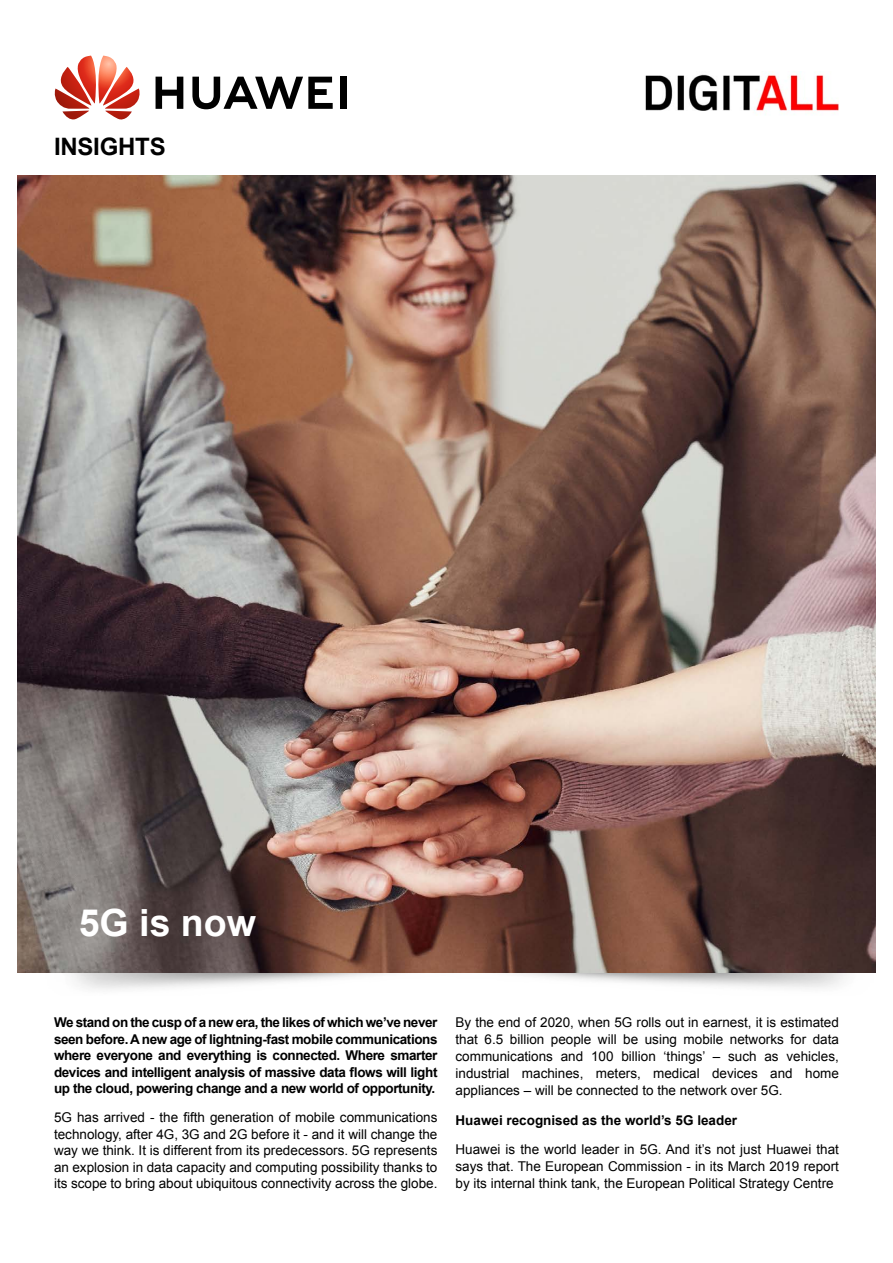
<style>
.page{position:relative;width:893px;height:1263px;background:#fff}
.page>*{position:absolute;margin:0;border:0;box-sizing:border-box;transform-origin:0 0}
.Title_1{font:700 37.5px "Arial";color:#fff}
.t1{font:700 24px "Arial";letter-spacing:-.01em;color:#000}
.Body{font:13.5px/17px "Arial";color:#000;text-align:justify}
.Body-2{font:700 13.5px/16.5px "Arial";letter-spacing:-.03em;color:#000;text-align:justify}
.Body-3{font:700 13.5px "Arial";color:#000}
</style>
<div class="page">
<svg style="left:54px;top:56px;width:86px;height:64px"></svg>
<svg style="left:156px;top:77px;width:27px;height:32px"></svg>
<div style="left:340px;top:77px;width:7px;height:32px;background:#000"></div>
<svg style="left:192px;top:77px;width:141px;height:32px"></svg>
<img style="left:645px;top:73px;width:194px;height:38px">
<img style="left:18px;top:175px;width:857px;height:797px">
<p class="t1" style="left:54px;top:131px;width:113px">INSIGHTS</p>
<p class="Title_1" style="left:79px;top:898px;width:179px">5G is now</p>
<p class="Body-2" style="left:54px;top:1014px;width:385px">We stand on the cusp of a new era, the likes of which we’ve never seen before. A new age of lightning-fast mobile communications where everyone and everything is connected. Where smarter devices and intelligent analysis of massive data flows will light up the cloud, powering change and a new world of opportunity.</p>
<p class="Body" style="left:54px;top:1109px;width:385px;line-height:16.5px">5G has arrived - the fifth generation of mobile communications technology, after 4G, 3G and 2G before it - and it will change the way we think. It is different from its predecessors. 5G represents an explosion in data capacity and computing possibility thanks to its scope to bring about ubiquitous connectivity across the globe.</p>
<p class="Body" style="left:455px;top:1014px;width:385px">By the end of 2020, when 5G rolls out in earnest, it is estimated that 6.5 billion people will be using mobile networks for data communications and 100 billion ‘things’ – such as vehicles, industrial machines, meters, medical devices and home appliances – will be connected to the network over 5G.</p>
<p class="Body-3" style="left:455px;top:1111px;width:283px">Huawei recognised as the world’s 5G leader</p>
<p class="Body" style="left:455px;top:1141px;width:385px">Huawei is the world leader in 5G. And it’s not just Huawei that says that. The European Commission - in its March 2019 report by its internal think tank, the European Political Strategy Centre</p>
</div>
